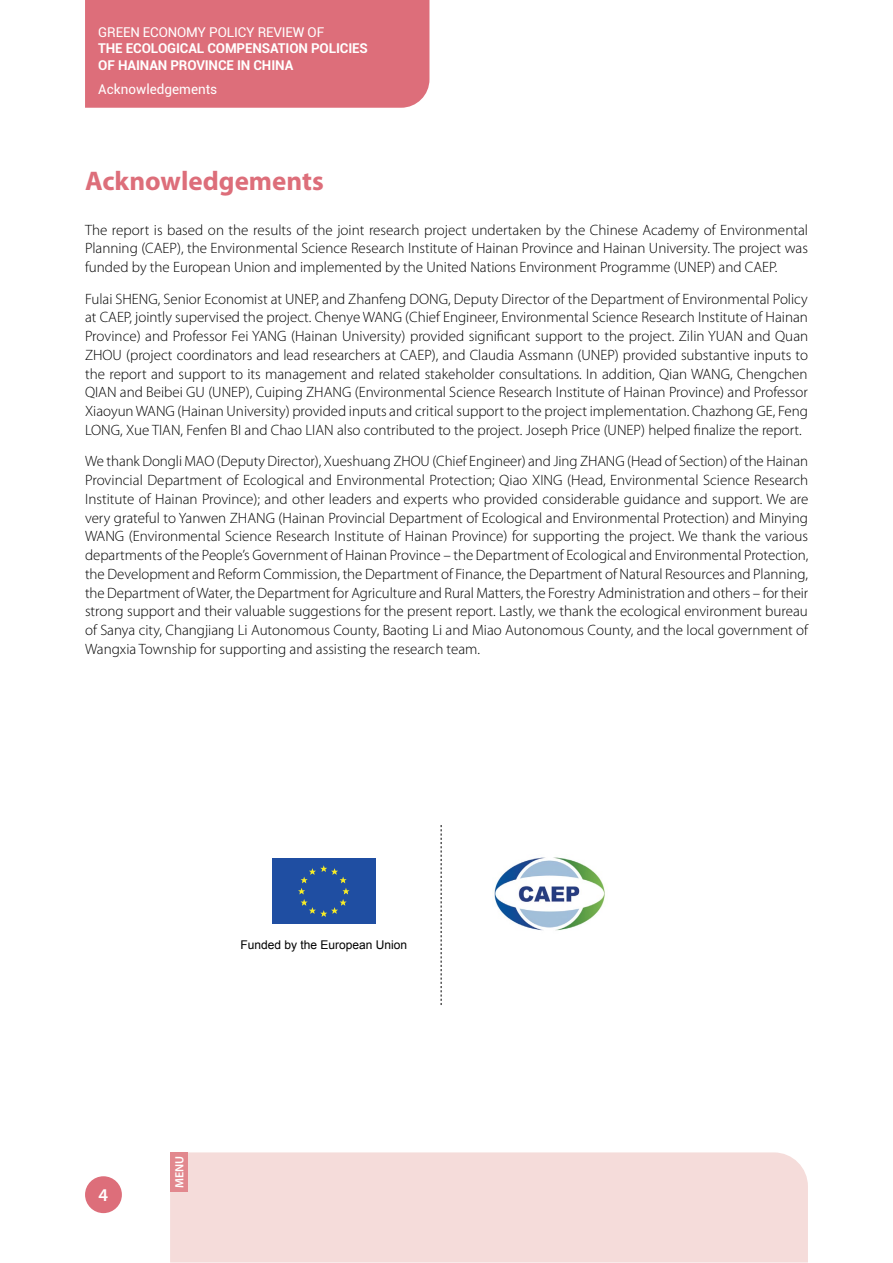
<style>
.page{position:relative;width:893px;height:1263px;background:#fff}
.page>*{position:absolute;margin:0;border:0;box-sizing:border-box;transform-origin:0 0}
.t1{font:700 27px "Myriad Pro";color:#dd6e7a}
.t2{font:600 18px "Myriad Pro";color:#fff}
.t3{font:300 15px/18.8px "Myriad Pro";color:#000;text-align:justify}
.t4{font:700 13.5px/16.5px "Roboto";letter-spacing:-.01em;color:#fff}
.t5{font:13.5px "Roboto";letter-spacing:-.01em;color:#fff}
.t6{font:12px "Arial";color:#000}
.t7{font:600 12px "Myriad Pro";color:#fff}
</style>
<div class="page">
<div style="left:85px;top:0;width:344px;height:108px;background:#dd6e7a"></div>
<div style="left:170px;top:1152px;width:638px;height:110px;background:#f5dcda"></div>
<div style="left:170px;top:1152px;width:18px;height:40px;background:#e2888e"></div>
<div style="left:85px;top:1176px;width:37px;height:37px;background:#dd6e7a;border-radius:50%"></div>
<svg style="left:441px;top:825px;width:1px;height:180px"></svg>
<div style="left:272px;top:858px;width:103px;height:66px;background:#1f4ea2"></div>
<svg style="left:298px;top:865px;width:51px;height:52px"></svg>
<img style="left:494px;top:857px;width:111px;height:74px">
<p class="t5" style="left:98px;top:22px;width:227px">GREEN ECONOMY POLICY REVIEW OF</p>
<p class="t4" style="left:98px;top:40px;width:271px">THE ECOLOGICAL COMPENSATION POLICIES<br>OF HAINAN PROVINCE IN CHINA</p>
<p class="t5" style="left:98px;top:80px;width:121px">Acknowledgements</p>
<h1 class="t1" style="left:85px;top:164px;width:240px">Acknowledgements</h1>
<p class="t3" style="left:85px;top:220px;width:725px">The report is based on the results of the joint research project undertaken by the Chinese Academy of Environmental Planning (CAEP), the Environmental Science Research Institute of Hainan Province and Hainan University. The project was funded by the European Union and implemented by the United Nations Environment Programme (UNEP) and CAEP.</p>
<p class="t3" style="left:85px;top:289px;width:725px">Fulai SHENG, Senior Economist at UNEP, and Zhanfeng DONG, Deputy Director of the Department of Environmental Policy at CAEP, jointly supervised the project. Chenye WANG (Chief Engineer, Environmental Science Research Institute of Hainan Province) and Professor Fei YANG (Hainan University) provided significant support to the project. Zilin YUAN and Quan ZHOU (project coordinators and lead researchers at CAEP), and Claudia Assmann (UNEP) provided substantive inputs to the report and support to its management and related stakeholder consultations. In addition, Qian WANG, Chengchen QIAN and Beibei GU (UNEP), Cuiping ZHANG (Environmental Science Research Institute of Hainan Province) and Professor Xiaoyun WANG (Hainan University) provided inputs and critical support to the project implementation. Chazhong GE, Feng LONG, Xue TIAN, Fenfen BI and Chao LIAN also contributed to the project. Joseph Price (UNEP) helped finalize the report.</p>
<p class="t3" style="left:85px;top:452px;width:725px">We thank Dongli MAO (Deputy Director), Xueshuang ZHOU (Chief Engineer) and Jing ZHANG (Head of Section) of the Hainan Provincial Department of Ecological and Environmental Protection; Qiao XING (Head, Environmental Science Research Institute of Hainan Province); and other leaders and experts who provided considerable guidance and support. We are very grateful to Yanwen ZHANG (Hainan Provincial Department of Ecological and Environmental Protection) and Minying WANG (Environmental Science Research Institute of Hainan Province) for supporting the project. We thank the various departments of the People’s Government of Hainan Province – the Department of Ecological and Environmental Protection, the Development and Reform Commission, the Department of Finance, the Department of Natural Resources and Planning, the Department of Water, the Department for Agriculture and Rural Matters, the Forestry Administration and others – for their strong support and their valuable suggestions for the present report. Lastly, we thank the ecological environment bureau of Sanya city, Changjiang Li Autonomous County, Baoting Li and Miao Autonomous County, and the local government of Wangxia Township for supporting and assisting the research team.</p>
<p class="t6" style="left:240px;top:936px;width:168px">Funded by the European Union</p>
<p class="t2" style="left:99px;top:1184px;width:11px">64</p>
<p class="t7" style="left:172px;top:1188px;width:34px;rotate:-90deg">MENU</p>
</div>
